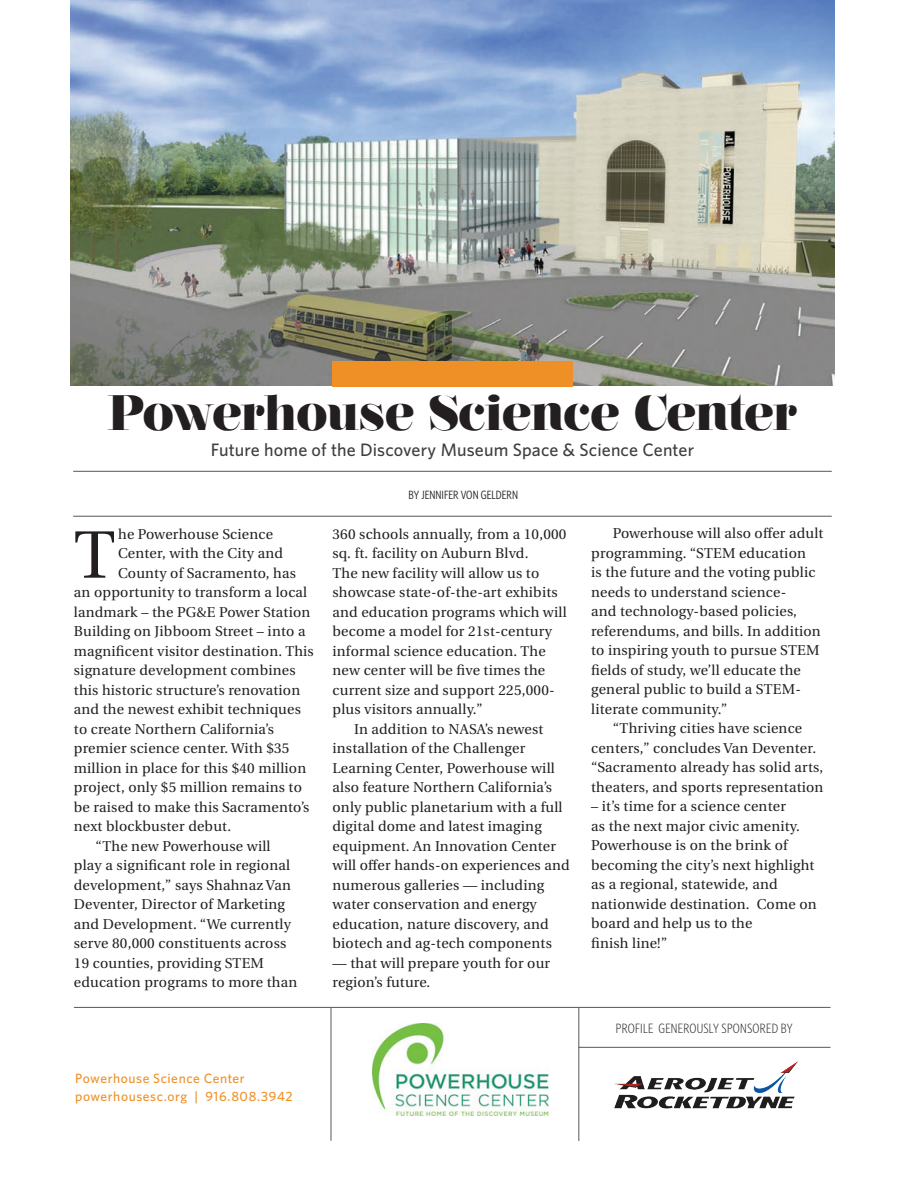
<style>
.page{position:relative;width:905px;height:1202px;background:#fff}
.page>*{position:absolute;margin:0;border:0;box-sizing:border-box;transform-origin:0 0}
.t1{font:66.9px "Heuristica";color:#231f20}
.t2{font:900 49.5px "Nouvelle Vague";letter-spacing:-.015em;color:#231f20}
.t3{font:500 18px "Whitney";letter-spacing:.005em;color:#3e3e3f}
.t4{font:14.25px/19.5px "Heuristica";letter-spacing:.015em;color:#231f20}
.t5{font:500 13.5px/18px "Whitney";letter-spacing:.04em;color:#ef9027}
.t6{font:300 13.5px "Whitney Condensed";letter-spacing:.02em;color:#231f20}
.t7{font:12px "Whitney Condensed";color:#231f20}
.t8{font:6.75px "Gill Sans Alt One";color:#231f20}
.t9{font:5.7px "Gill Sans Alt One";letter-spacing:.215em;color:#231f20}
.s1{font-size:8.1px}
</style>
<div class="page">
<img style="left:70px;top:0;width:764px;height:386px">
<hr style="left:73px;top:516px;width:758px;height:1px;background:#555759">
<hr style="left:73px;top:471px;width:758px;height:1px;background:#555759">
<hr style="left:330px;top:1007px;width:1px;height:133px;background:#555759">
<div style="left:332px;top:361px;width:240px;height:25px;background:#ef9027"></div>
<hr style="left:74px;top:1007px;width:756px;height:1px;background:#555759">
<hr style="left:578px;top:1047px;width:252px;height:1px;background:#555759">
<hr style="left:578px;top:1007px;width:1px;height:133px;background:#555759">
<img style="left:372px;top:1023px;width:176px;height:92px">
<img style="left:614px;top:1061px;width:185px;height:48px">
<h2 class="t2" style="left:108px;top:386px;width:691px">Powerhouse Science Center</h2>
<p class="t9" style="left:573px;top:417px;width:119px"><span class="s1">P</span>OWERHOUSE <span class="s1">S</span>CIENCE <span class="s1">C</span>ENTER</p>
<p class="t8" style="left:412px;top:421px;width:45px">13 January 2016</p>
<p class="t3" style="left:211px;top:438px;width:485px">Future home of the Discovery Museum Space &amp; Science Center</p>
<h1 class="t1" style="left:74px;top:503px;width:43px">T</h1>
<p class="t4" style="left:118px;top:524px;width:156px">he Powerhouse Science</p>
<p class="t4" style="left:118px;top:543px;width:166px">Center, with the City and</p>
<p class="t4" style="left:118px;top:563px;width:179px">County of Sacramento, has</p>
<p class="t4" style="left:74px;top:582px;width:235px">an opportunity to transform a local</p>
<p class="t4" style="left:74px;top:602px;width:238px">landmark – the PG&amp;E Power Station</p>
<p class="t4" style="left:74px;top:621px;width:233px">Building on Jibboom Street – into a</p>
<p class="t4" style="left:74px;top:641px;width:241px">magnificent visitor destination. This</p>
<p class="t4" style="left:74px;top:660px;width:223px">signature development combines</p>
<p class="t4" style="left:74px;top:680px;width:228px">this historic structure’s renovation</p>
<p class="t4" style="left:74px;top:699px;width:228px">and the newest exhibit techniques</p>
<p class="t4" style="left:74px;top:719px;width:202px">to create Northern California’s</p>
<p class="t4" style="left:74px;top:738px;width:217px">premier science center. With $35</p>
<p class="t4" style="left:74px;top:758px;width:234px">million in place for this $40 million</p>
<p class="t4" style="left:74px;top:777px;width:229px">project, only $5 million remains to</p>
<p class="t4" style="left:74px;top:797px;width:237px">be raised to make this Sacramento’s</p>
<p class="t4" style="left:74px;top:816px;width:159px">next blockbuster debut.</p>
<p class="t4" style="left:95px;top:836px;width:176px">“The new Powerhouse will</p>
<p class="t4" style="left:74px;top:855px;width:218px">play a significant role in regional</p>
<p class="t4" style="left:74px;top:875px;width:218px">development,” says Shahnaz Van</p>
<p class="t4" style="left:74px;top:894px;width:212px">Deventer, Director of Marketing</p>
<p class="t4" style="left:74px;top:914px;width:218px">and Development. “We currently</p>
<p class="t4" style="left:74px;top:933px;width:214px">serve 80,000 constituents across</p>
<p class="t4" style="left:74px;top:953px;width:192px">19 counties, providing STEM</p>
<p class="t4" style="left:74px;top:972px;width:225px">education programs to more than</p>
<p class="t7" style="left:408px;top:487px;width:111px">BY JENNIFER VON GELDERN</p>
<p class="t4" style="left:332px;top:524px;width:235px">360 schools annually, from a 10,000</p>
<p class="t4" style="left:332px;top:543px;width:197px">sq. ft. facility on Auburn Blvd.</p>
<p class="t4" style="left:332px;top:563px;width:208px">The new facility will allow us to</p>
<p class="t4" style="left:332px;top:582px;width:227px">showcase state-of-the-art exhibits</p>
<p class="t4" style="left:332px;top:602px;width:236px">and education programs which will</p>
<p class="t4" style="left:332px;top:621px;width:221px">become a model for 21st-century</p>
<p class="t4" style="left:332px;top:641px;width:215px">informal science education. The</p>
<p class="t4" style="left:332px;top:660px;width:214px">new center will be five times the</p>
<p class="t4" style="left:332px;top:680px;width:224px">current size and support 225,000-</p>
<p class="t4" style="left:332px;top:699px;width:151px">plus visitors annually.”</p>
<p class="t4" style="left:354px;top:719px;width:191px">In addition to NASA’s newest</p>
<p class="t4" style="left:332px;top:738px;width:194px">installation of the Challenger</p>
<p class="t4" style="left:332px;top:758px;width:224px">Learning Center, Powerhouse will</p>
<p class="t4" style="left:332px;top:777px;width:221px">also feature Northern California’s</p>
<p class="t4" style="left:332px;top:797px;width:231px">only public planetarium with a full</p>
<p class="t4" style="left:332px;top:816px;width:211px">digital dome and latest imaging</p>
<p class="t4" style="left:332px;top:836px;width:225px">equipment. An Innovation Center</p>
<p class="t4" style="left:332px;top:855px;width:238px">will offer hands-on experiences and</p>
<p class="t4" style="left:332px;top:875px;width:213px">numerous galleries — including</p>
<p class="t4" style="left:332px;top:894px;width:206px">water conservation and energy</p>
<p class="t4" style="left:332px;top:914px;width:218px">education, nature discovery, and</p>
<p class="t4" style="left:332px;top:933px;width:221px">biotech and ag-tech components</p>
<p class="t4" style="left:332px;top:953px;width:219px">— that will prepare youth for our region’s future.</p>
<p class="t5" style="left:75px;top:1068px;width:219px">Powerhouse Science Center powerhousesc.org | 916.808.3942</p>
<p class="t4" style="left:591px;top:524px;width:234px;text-indent:22px">Powerhouse will also offer adult programming. “STEM education<br>is the future and the voting public needs to understand science-<br>and technology-based policies, referendums, and bills. In addition to inspiring youth to pursue STEM fields of study, we’ll educate the general public to build a STEM&shy;literate community.”</p>
<p class="t4" style="left:591px;top:719px;width:234px;text-align:center">“Thriving cities have science centers,” concludes Van Deventer. “Sacramento already has solid arts, theaters, and sports representation</p>
<p class="t4" style="left:591px;top:797px;width:227px">– it’s time for a science center<br>as the next major civic amenity.<br>Powerhouse is on the brink of becoming the city’s next highlight as a regional, statewide, and nationwide destination. Come on board and help us to the<br>finish line!”</p>
<p class="t6" style="left:616px;top:1020px;width:178px">PROFILE GENEROUSLY SPONSORED BY</p>
</div>
